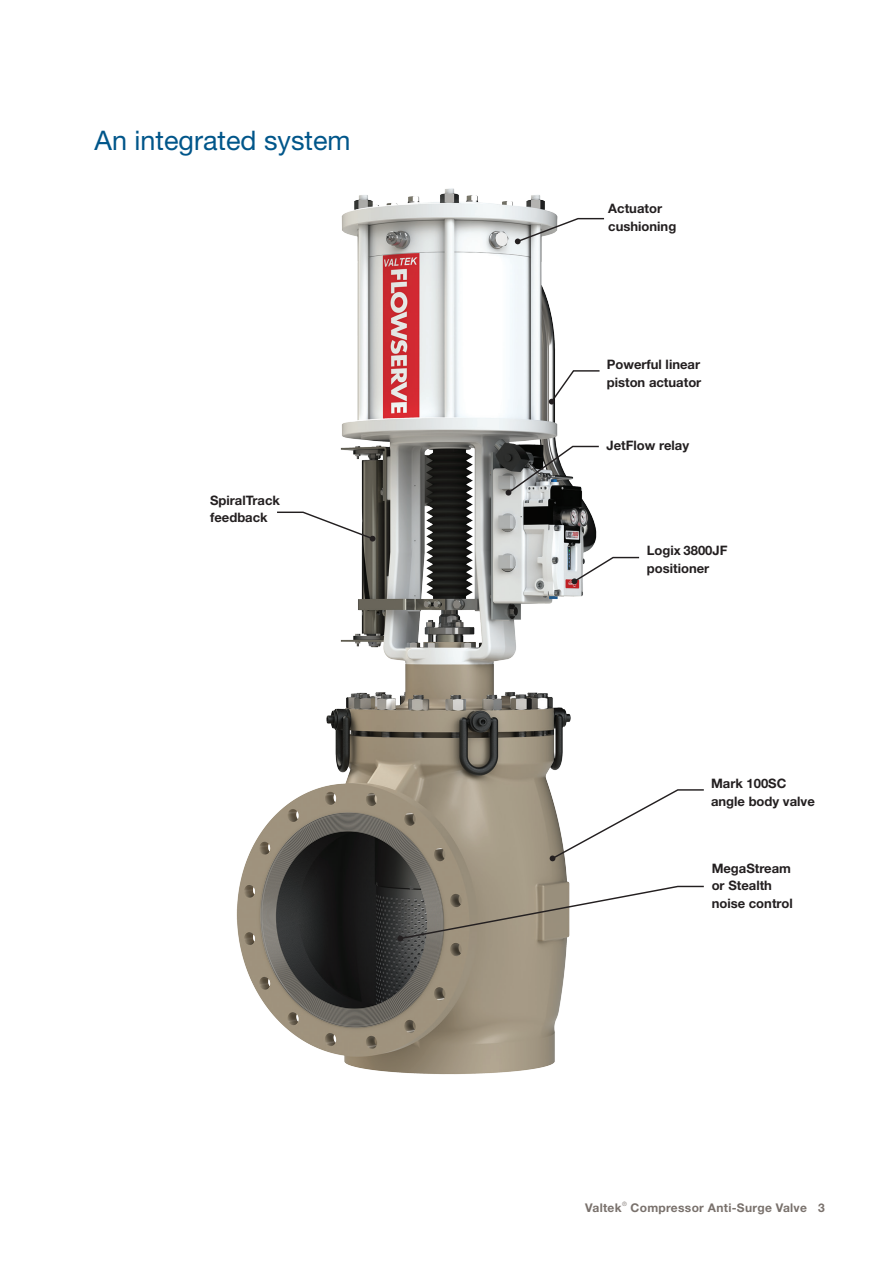
<style>
.page{position:relative;width:893px;height:1263px;background:#fff}
.page>*{position:absolute;margin:0;border:0;box-sizing:border-box;transform-origin:0 0}
.Headline_Level_2__bl{font:27px "Helvetica Neue LT Std";color:#00568a}
.Chart_Caption{font:700 13.05px/17.4px "Helvetica Neue LT Std";color:#231f20}
.t1{font:700 12px "Helvetica Neue LT Std";letter-spacing:.025em;color:#79716c}
.t2{font:300 6px "Helvetica Neue LT Std";color:#79716c}
</style>
<div class="page">
<img style="left:236px;top:188px;width:361px;height:887px">
<svg style="left:515px;top:217px;width:90px;height:27px"></svg>
<svg style="left:549px;top:369px;width:51px;height:35px"></svg>
<svg style="left:506px;top:445px;width:93px;height:51px"></svg>
<svg style="left:572px;top:556px;width:68px;height:28px"></svg>
<svg style="left:550px;top:788px;width:154px;height:73px"></svg>
<svg style="left:397px;top:885px;width:307px;height:56px"></svg>
<svg style="left:276px;top:511px;width:99px;height:30px"></svg>
<p class="Headline_Level_2__bl" style="left:94px;top:125px;width:258px">An integrated system</p>
<p class="Chart_Caption" style="left:210px;top:491px;width:71px">SpiralTrack feedback</p>
<p class="Chart_Caption" style="left:608px;top:200px;width:70px">Actuator cushioning</p>
<p class="Chart_Caption" style="left:607px;top:356px;width:96px">Powerful linear piston actuator</p>
<p class="Chart_Caption" style="left:607px;top:437px;width:84px">JetFlow relay</p>
<p class="Chart_Caption" style="left:647px;top:542px;width:82px">Logix 3800JF positioner</p>
<p class="Chart_Caption" style="left:711px;top:775px;width:105px">Mark 100SC angle body valve</p>
<p class="Chart_Caption" style="left:712px;top:859px;width:83px">MegaStream or Stealth noise control</p>
<p class="t1" style="left:585px;top:1201px;width:38px">Valtek</p>
<p class="t2" style="left:622px;top:1200px;width:6px">®</p>
<p class="t1" style="left:631px;top:1201px;width:196px">Compressor Anti-Surge Valve 3</p>
</div>
